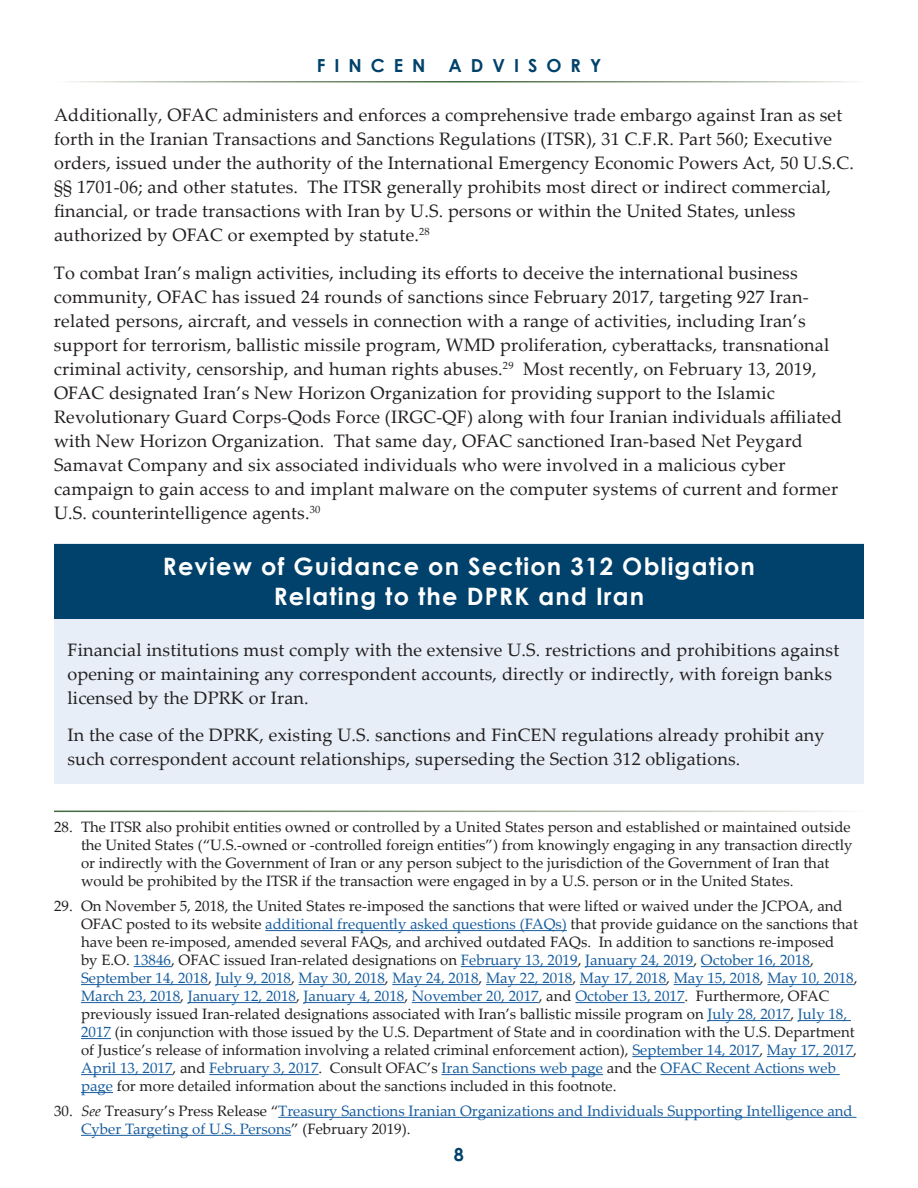
<style>
.page{position:relative;width:918px;height:1188px;background:#fff}
.page>*{position:absolute;margin:0;border:0;box-sizing:border-box;transform-origin:0 0}
.t1{font:700 24px/30px "Century Gothic";letter-spacing:.05em;color:#fff;text-align:center}
.t2{font:18px/24px "Palatino Linotype";letter-spacing:.01em;color:#231f20}
.t3{font:700 18px "Century Gothic";letter-spacing:.5em;color:#00426b}
.t4{font:15px/18px "Palatino Linotype";color:#231f20}
.t5{font:15px/18px "Palatino Linotype";color:#175d9e}
.s1{color:#175d9e}
.s2{color:#231f20}
.s3{font-style:italic;color:#231f20}
</style>
<div class="page">
<hr style="left:265px;top:930px;width:302px;height:1px;background:#175d9e">
<hr style="left:134px;top:966px;width:37px;height:1px;background:#175d9e">
<hr style="left:461px;top:966px;width:117px;height:1px;background:#175d9e">
<hr style="left:585px;top:966px;width:108px;height:1px;background:#175d9e">
<hr style="left:701px;top:966px;width:109px;height:1px;background:#175d9e">
<hr style="left:81px;top:984px;width:127px;height:1px;background:#175d9e">
<hr style="left:216px;top:984px;width:75px;height:1px;background:#175d9e">
<hr style="left:299px;top:984px;width:86px;height:1px;background:#175d9e">
<hr style="left:392px;top:984px;width:87px;height:1px;background:#175d9e">
<hr style="left:486px;top:984px;width:86px;height:1px;background:#175d9e">
<hr style="left:580px;top:984px;width:86px;height:1px;background:#175d9e">
<hr style="left:674px;top:984px;width:86px;height:1px;background:#175d9e">
<hr style="left:767px;top:984px;width:87px;height:1px;background:#175d9e">
<hr style="left:81px;top:1002px;width:99px;height:1px;background:#175d9e">
<hr style="left:188px;top:1002px;width:108px;height:1px;background:#175d9e">
<hr style="left:304px;top:1002px;width:100px;height:1px;background:#175d9e">
<hr style="left:412px;top:1002px;width:127px;height:1px;background:#175d9e">
<hr style="left:575px;top:1002px;width:110px;height:1px;background:#175d9e">
<hr style="left:707px;top:1020px;width:83px;height:1px;background:#175d9e">
<hr style="left:798px;top:1020px;width:53px;height:1px;background:#175d9e">
<hr style="left:81px;top:1038px;width:30px;height:1px;background:#175d9e">
<hr style="left:632px;top:1056px;width:127px;height:1px;background:#175d9e">
<hr style="left:767px;top:1056px;width:86px;height:1px;background:#175d9e">
<hr style="left:81px;top:1074px;width:92px;height:1px;background:#175d9e">
<hr style="left:209px;top:1074px;width:110px;height:1px;background:#175d9e">
<hr style="left:442px;top:1074px;width:161px;height:1px;background:#175d9e">
<hr style="left:661px;top:1074px;width:179px;height:1px;background:#175d9e">
<hr style="left:81px;top:1092px;width:32px;height:1px;background:#175d9e">
<hr style="left:278px;top:1117px;width:579px;height:1px;background:#175d9e">
<hr style="left:81px;top:1135px;width:210px;height:1px;background:#175d9e">
<div style="left:54px;top:543px;width:810px;height:241px;background:#e7eef7"></div>
<div style="left:54px;top:544px;width:810px;height:75px;background:#00426b"></div>
<p class="t3" style="left:317px;top:52px;width:110px">FINCEN</p>
<p class="t3" style="left:449px;top:52px;width:154px">ADVISORY</p>
<p class="t2" style="left:54px;top:102px;width:801px">Additionally, OFAC administers and enforces a comprehensive trade embargo against Iran as set forth in the Iranian Transactions and Sanctions Regulations (ITSR), 31 C.F.R. Part 560; Executive orders, issued under the authority of the International Emergency Economic Powers Act, 50 U.S.C. §§ 1701-06; and other statutes. The ITSR generally prohibits most direct or indirect commercial, financial, or trade transactions with Iran by U.S. persons or within the United States, unless authorized by OFAC or exempted by statute.<sup>28</sup></p>
<p class="t2" style="left:54px;top:260px;width:777px">To combat Iran’s malign activities, including its efforts to deceive the international business community, OFAC has issued 24 rounds of sanctions since February 2017, targeting 927 Iran&shy;related persons, aircraft, and vessels in connection with a range of activities, including Iran’s support for terrorism, ballistic missile program, WMD proliferation, cyberattacks, transnational criminal activity, censorship, and human rights abuses.<sup>29</sup></p>
<p class="t2" style="left:54px;top:356px;width:790px;text-indent:469px">Most recently, on February 13, 2019, OFAC designated Iran’s New Horizon Organization for providing support to the Islamic Revolutionary Guard Corps-Qods Force (IRGC-QF) along with four Iranian individuals affiliated with New Horizon Organization. That same day, OFAC sanctioned Iran-based Net Peygard Samavat Company and six associated individuals who were involved in a malicious cyber campaign to gain access to and implant malware on the computer systems of current and former U.S. counterintelligence agents.<sup>30</sup></p>
<h1 class="t1" style="left:163px;top:550px;width:594px">Review of Guidance on Section 312 Obligation<br>Relating to the DPRK and Iran</h1>
<p class="t2" style="left:68px;top:637px;width:773px">Financial institutions must comply with the extensive U.S. restrictions and prohibitions against opening or maintaining any correspondent accounts, directly or indirectly, with foreign banks licensed by the DPRK or Iran.</p>
<p class="t2" style="left:68px;top:722px;width:759px">In the case of the DPRK, existing U.S. sanctions and FinCEN regulations already prohibit any such correspondent account relationships, superseding the Section 312 obligations.</p>
<p class="t4" style="left:81px;top:818px;width:773px;text-indent:-27px">28. The ITSR also prohibit entities owned or controlled by a United States person and established or maintained outside the United States (“U.S.-owned or -controlled foreign entities”) from knowingly engaging in any transaction directly or indirectly with the Government of Iran or any person subject to the jurisdiction of the Government of Iran that would be prohibited by the ITSR if the transaction were engaged in by a U.S. person or in the United States.</p>
<p class="t4" style="left:81px;top:896px;width:779px;text-indent:-27px">29. On November 5, 2018, the United States re-imposed the sanctions that were lifted or waived under the JCPOA, and OFAC posted to its website <span class="s1">additional frequently asked questions (FAQs)</span> that provide guidance on the sanctions that have been re-imposed, amended several FAQs, and archived outdated FAQs. In addition to sanctions re-imposed<br>by E.O. <span class="s1">13846</span>, OFAC issued Iran-related designations on <span class="s1">February 13, 2019</span>, <span class="s1">January 24, 2019</span>, <span class="s1">October 16, 2018</span>, <span class="s1">September 14, 2018</span>, <span class="s1">July 9, 2018</span>, <span class="s1">May 30, 2018</span>, <span class="s1">May 24, 2018</span>, <span class="s1">May 22, 2018</span>, <span class="s1">May 17, 2018</span>, <span class="s1">May 15, 2018</span>, <span class="s1">May 10, 2018</span>, <span class="s1">March 23, 2018</span>, <span class="s1">January 12, 2018</span>, <span class="s1">January 4, 2018</span>, <span class="s1">November 20, 2017</span>, and <span class="s1">October 13, 2017</span>. Furthermore, OFAC previously issued Iran-related designations associated with Iran’s ballistic missile program on <span class="s1">July 28, 2017</span>, <span class="s1">July 18, 2017</span> (in conjunction with those issued by the U.S. Department of State and in coordination with the U.S. Department of Justice’s release of information involving a related criminal enforcement action), <span class="s1">September 14, 2017</span>, <span class="s1">May 17, 2017</span>, <span class="s1">April 13, 2017</span>, and <span class="s1">February 3, 2017</span>. Consult OFAC’s <span class="s1">Iran Sanctions web page</span> and the <span class="s1">OFAC Recent Actions web page</span> for more detailed information about the sanctions included in this footnote.</p>
<p class="t5" style="left:81px;top:1101px;width:773px;text-indent:-27px"><span class="s2">30.</span> <span class="s3">See</span> <span class="s2">Treasury’s Press Release “</span>Treasury Sanctions Iranian Organizations and Individuals Supporting Intelligence and<br>Cyber Targeting of U.S. Persons<span class="s2">” (February 2019).</span></p>
<p class="t3" style="left:454px;top:1141px;width:12px">8</p>
</div>
